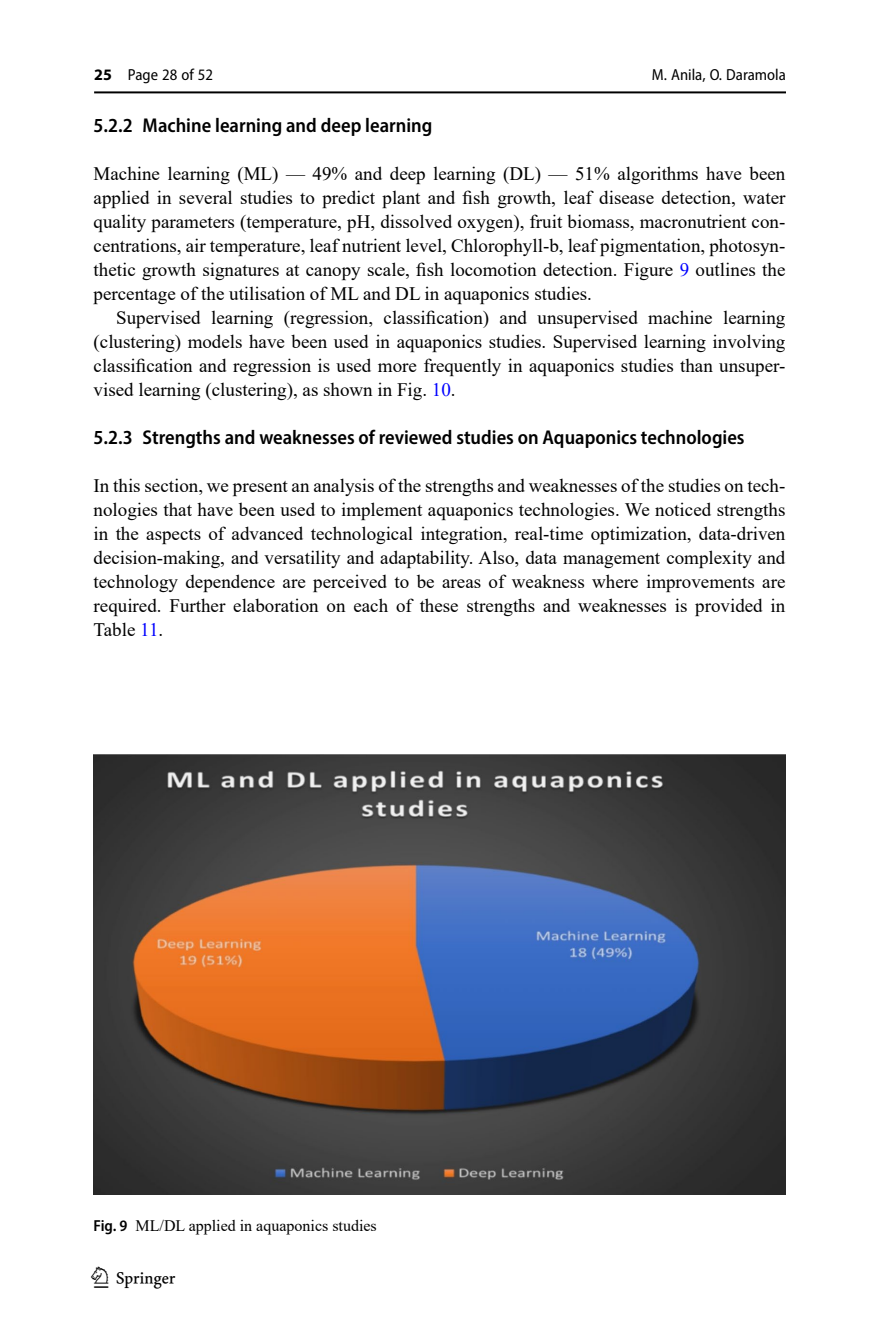
<style>
.page{position:relative;width:879px;height:1333px;background:#fff}
.page>*{position:absolute;margin:0;border:0;box-sizing:border-box;transform-origin:0 0}
.t1{font:30px "Springnew";color:#000}
.Head_3{font:600 semi-condensed 20px "Myriad Pro";color:#000}
.Body_Text{font:19px/24px "Times New Roman";color:#000;text-align:justify}
.Body_Text_Indent{font:19px/24px "Times New Roman";color:#000;text-align:justify}
.Figure_Caption{font:16px "Times New Roman";color:#000}
.t2{font:semi-condensed 16px "Myriad Pro";color:#000}
.s1{font-weight:700;font-stretch:normal}
.s2{color:#00f}
.s3{font-family:"Myriad Pro";font-weight:600;font-stretch:semi-condensed}
</style>
<div class="page">
<hr style="left:94px;top:91px;width:692px;height:2px;background:#000">
<img style="left:94px;top:754px;width:691px;height:440px">
<p class="t2" style="left:94px;top:65px;width:120px"><span class="s1">25</span> Page 28 of 52</p>
<p class="t2" style="left:652px;top:65px;width:136px">M. Anila, O. Daramola</p>
<p class="Head_3" style="left:94px;top:112px;width:340px">5.2.2 Machine learning and deep learning</p>
<p class="Body_Text" style="left:94px;top:161px;width:693px">Machine learning (ML) — 49% and deep learning (DL) — 51% algorithms have been applied in several studies to predict plant and fish growth, leaf disease detection, water quality parameters (temperature, pH, dissolved oxygen), fruit biomass, macronutrient con&shy;centrations, air temperature, leaf nutrient level, Chlorophyll-b, leaf pigmentation, photosyn&shy;thetic growth signatures at canopy scale, fish locomotion detection. Figure <span class="s2">9</span> outlines the percentage of the utilisation of ML and DL in aquaponics studies.</p>
<p class="Body_Text_Indent" style="left:94px;top:305px;width:693px;text-indent:23px">Supervised learning (regression, classification) and unsupervised machine learning (clustering) models have been used in aquaponics studies. Supervised learning involving classification and regression is used more frequently in aquaponics studies than unsuper&shy;vised learning (clustering), as shown in Fig. <span class="s2">10</span>.</p>
<p class="Head_3" style="left:94px;top:424px;width:652px">5.2.3 Strengths and weaknesses of reviewed studies on Aquaponics technologies</p>
<p class="Body_Text" style="left:94px;top:473px;width:693px">In this section, we present an analysis of the strengths and weaknesses of the studies on tech&shy;nologies that have been used to implement aquaponics technologies. We noticed strengths in the aspects of advanced technological integration, real-time optimization, data-driven decision-making, and versatility and adaptability. Also, data management complexity and technology dependence are perceived to be areas of weakness where improvements are required. Further elaboration on each of these strengths and weaknesses is provided in Table <span class="s2">11</span>.</p>
<p class="Figure_Caption" style="left:94px;top:1214px;width:285px"><span class="s3">Fig. 9</span> ML/DL applied in aquaponics studies</p>
<h1 class="t1" style="left:94px;top:1260px;width:83px">1 3</h1>
</div>
